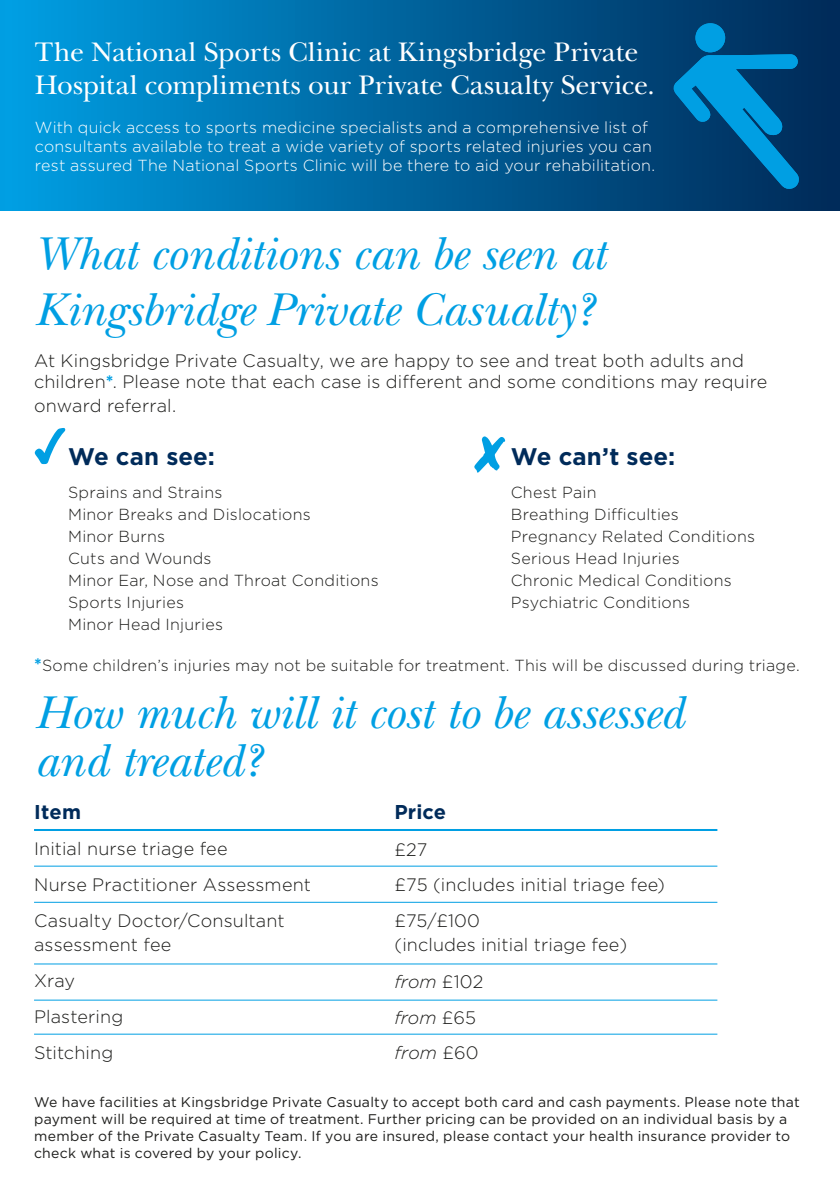
<style>
.page{position:relative;width:840px;height:1191px;background:#fff}
.page>*{position:absolute;margin:0;border:0;box-sizing:border-box;transform-origin:0 0}
.t1{font:italic 48px/56px "New Baskerville Std";letter-spacing:-.005em;color:#009fe3}
.t2{font:28px/33.6px "New Baskerville Std";letter-spacing:-.01em;color:#fff}
.t3{font:700 24px "Gotham";color:#002b5a}
.t4{font:700 20px "Gotham";letter-spacing:.01em;color:#002b5a}
.t5{font:300 18px/24px "Gotham";letter-spacing:.005em;color:#1d1d1b}
.t6{font:italic 300 18px "Gotham";letter-spacing:-.005em;color:#1d1d1b}
.t7{font:300 16px/22px "Gotham";letter-spacing:.015em;color:#1d1d1b}
.t8{font:300 16px/19.2px "Gotham";letter-spacing:.015em;color:#fff}
.t9{font:14px/16.8px "Gotham";letter-spacing:.02em;color:#1d1d1b}
.s1{font-weight:700;color:#009fe3}
.s2{font-weight:700;font-size:18px;color:#009fe3}
.s3{font-style:inherit}
.s4{font-style:normal}
</style>
<div class="page">
<div style="left:0;top:0;width:839px;height:210px;background:linear-gradient(to right,#009ee2,#002755)"></div>
<svg style="left:35px;top:428px;width:30px;height:36px"></svg>
<svg style="left:474px;top:436px;width:31px;height:36px"></svg>
<svg style="left:672px;top:23px;width:126px;height:166px;background:#005b92"></svg>
<div style="left:695px;top:23px;width:29px;height:29px;background:#009fe3;border-radius:50%"></div>
<hr style="left:34px;top:865px;width:683px;height:1px;background:#009fe3">
<hr style="left:34px;top:829px;width:683px;height:2px;background:#009fe3">
<hr style="left:34px;top:901px;width:683px;height:1px;background:#009fe3">
<hr style="left:34px;top:963px;width:683px;height:1px;background:#009fe3">
<hr style="left:34px;top:999px;width:683px;height:1px;background:#009fe3">
<hr style="left:34px;top:1033px;width:683px;height:1px;background:#009fe3">
<h2 class="t2" style="left:35px;top:35px;width:621px">The National Sports Clinic at Kingsbridge Private<br>Hospital compliments our Private Casualty Service.</h2>
<p class="t8" style="left:35px;top:117px;width:621px">With quick access to sports medicine specialists and a comprehensive list of consultants available to treat a wide variety of sports related injuries you can rest assured The National Sports Clinic will be there to aid your rehabilitation.</p>
<h1 class="t1" style="left:34px;top:225px;width:572px">What conditions can be seen at<br>Kingsbridge Private Casualty?</h1>
<p class="t5" style="left:34px;top:349px;width:734px;line-height:21.6px">At Kingsbridge Private Casualty, we are happy to see and treat both adults and children<span class="s1">*</span>. Please note that each case is different and some conditions may require</p>
<p class="t5" style="left:34px;top:393px;width:144px">onward referral.</p>
<h3 class="t3" style="left:68px;top:441px;width:148px">We can see:</h3>
<h3 class="t3" style="left:510px;top:441px;width:166px">We can’t see:</h3>
<p class="t7" style="left:68px;top:481px;width:312px">Sprains and Strains<br>Minor Breaks and Dislocations<br>Minor Burns<br>Cuts and Wounds<br>Minor Ear, Nose and Throat Conditions<br>Sports Injuries<br>Minor Head Injuries</p>
<p class="t7" style="left:510px;top:481px;width:245px">Chest Pain<br>Breathing Difficulties<br>Pregnancy Related Conditions<br>Serious Head Injuries<br>Chronic Medical Conditions<br>Psychiatric Conditions</p>
<p class="t7" style="left:34px;top:654px;width:766px"><span class="s2">*</span>Some children’s injuries may not be suitable for treatment. This will be discussed during triage.</p>
<h1 class="t1" style="left:34px;top:689px;width:651px;line-height:48px">How much will it cost to be assessed and treated?</h1>
<p class="t4" style="left:34px;top:799px;width:48px">Item</p>
<p class="t4" style="left:394px;top:799px;width:53px">Price</p>
<p class="t5" style="left:34px;top:836px;width:195px">Initial nurse triage fee</p>
<p class="t5" style="left:394px;top:836px;width:34px">£2<span class="s3">7</span></p>
<p class="t5" style="left:34px;top:872px;width:278px">Nurse Practitioner Assessment</p>
<p class="t5" style="left:394px;top:872px;width:272px">£75 (includes initial triage fee)</p>
<p class="t5" style="left:34px;top:908px;width:252px">Casualty Doctor/Consultant assessment fee</p>
<p class="t5" style="left:394px;top:907px;width:234px">£75/£100<br>(includes initial triage fee)</p>
<p class="t5" style="left:34px;top:968px;width:43px">Xray</p>
<p class="t6" style="left:394px;top:970px;width:90px">from <span class="s4">£</span><span class="s4">102</span></p>
<p class="t5" style="left:34px;top:1004px;width:91px">Plastering</p>
<p class="t6" style="left:394px;top:1006px;width:83px">from <span class="s4">£6</span><span class="s4">5</span></p>
<p class="t5" style="left:34px;top:1040px;width:81px">Stitching</p>
<p class="t6" style="left:394px;top:1041px;width:86px">from <span class="s4">£60</span></p>
<p class="t9" style="left:34px;top:1093px;width:766px">We have facilities at Kingsbridge Private Casualty to accept both card and cash payments. Please note that payment will be required at time of treatment. Further pricing can be provided on an individual basis by a member of the Private Casualty Team. If you are insured, please contact your health insurance provider to check what is covered by your policy.</p>
</div>
